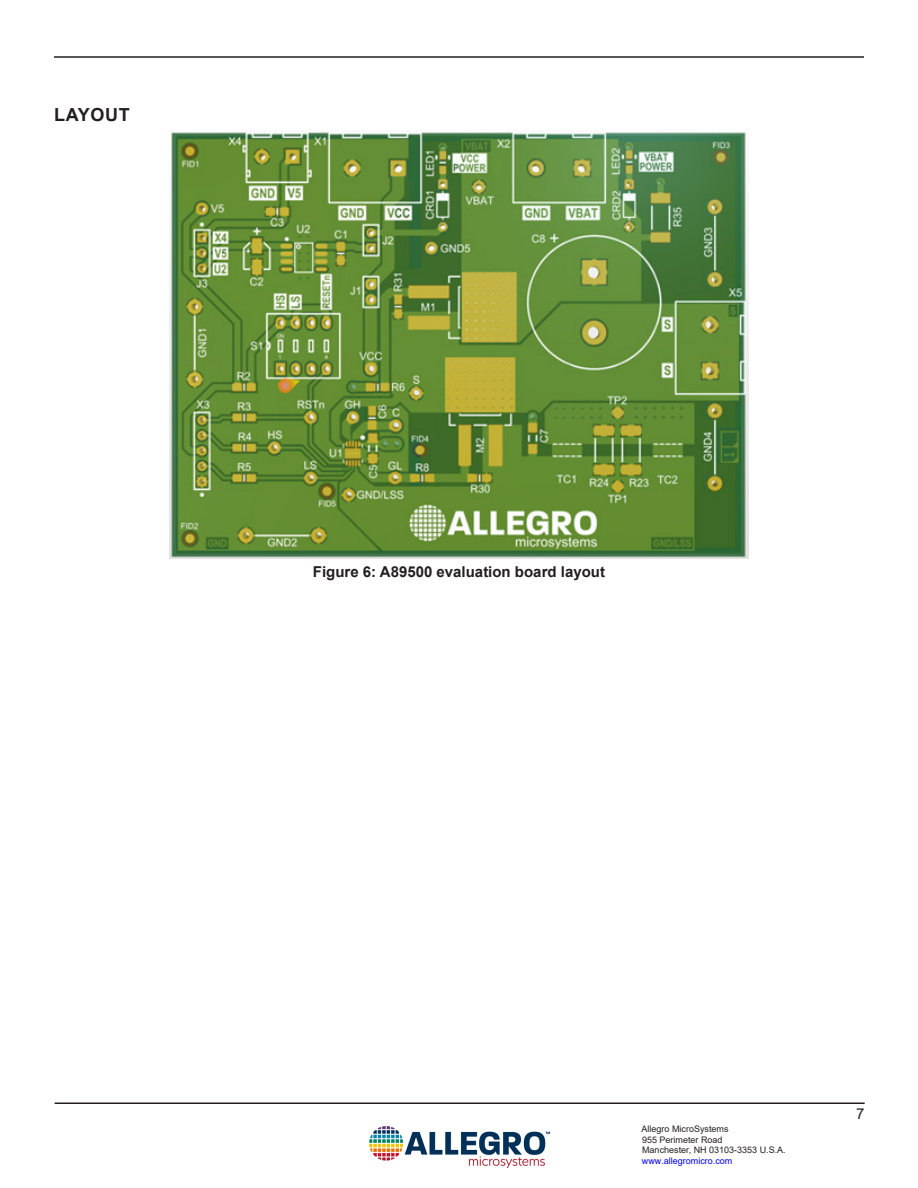
<style>
.page{position:relative;width:918px;height:1188px;background:#fff}
.page>*{position:absolute;margin:0;border:0;box-sizing:border-box;transform-origin:0 0}
.Heading_1{font:700 18px "Arial";letter-spacing:.035em;color:#231f20}
.t1{font:700 15px "Arial";color:#231f20}
.t2{font:15px "Arial";color:#231f20}
.t3{font:9px/10.8px "Arial";color:#231f20}
.t4{font:9px "Arial";color:#00f}
</style>
<div class="page">
<hr style="left:55px;top:1102px;width:810px;height:2px;background:#231f20">
<hr style="left:54px;top:56px;width:810px;height:2px;background:#231f20">
<img style="left:370px;top:1126px;width:180px;height:42px">
<img style="left:169px;top:131px;width:580px;height:427px">
<p class="Heading_1" style="left:54px;top:102px;width:77px">LAYOUT</p>
<p class="t1" style="left:313px;top:561px;width:294px">Figure 6: A89500 evaluation board layout</p>
<p class="t3" style="left:642px;top:1123px;width:146px">Allegro MicroSystems<br>955 Perimeter Road<br>Manchester, NH 03103-3353 U.S.A.</p>
<p class="t4" style="left:642px;top:1155px;width:92px">www.allegromicro.com</p>
<h2 class="t2" style="left:856px;top:1103px;width:10px">7</h2>
</div>
